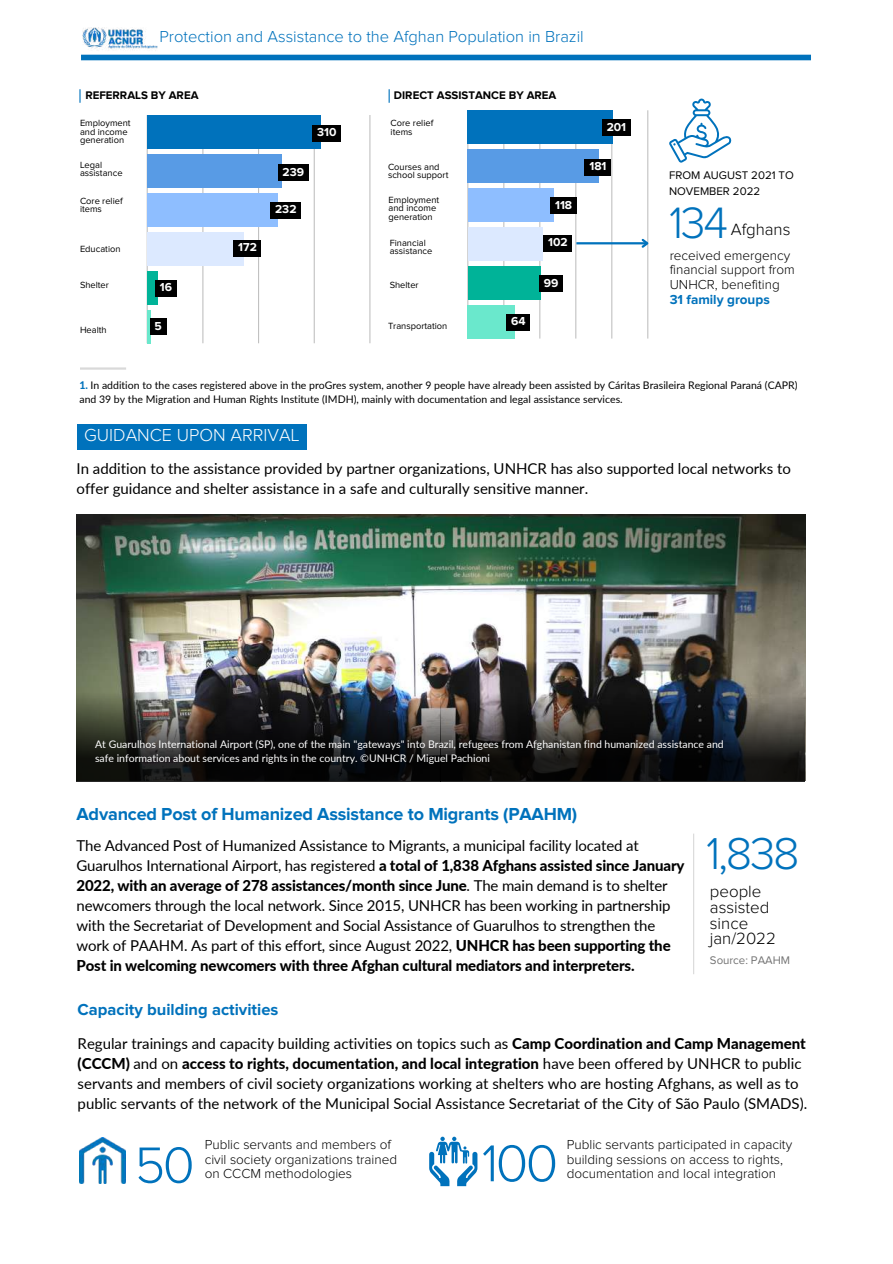
<style>
.page{position:relative;width:893px;height:1264px;background:#fff}
.page>*{position:absolute;margin:0;border:0;box-sizing:border-box;transform-origin:0 0}
.t1{font:300 53.7px "Proxima Nova";color:#0072bc}
.t2{font:300 52.65px "Proxima Nova";color:#0072bc}
.t3{font:300 46.35px "Proxima Nova";color:#0072bc}
.t4{font:300 45.6px "Proxima Nova";color:#0072bc}
.t5{font:700 18px "Proxima Nova";letter-spacing:-.01em;color:#0072bc}
.t6{font:300 18px "Proxima Nova";color:#fefefe}
.t7{font:300 16.8px/15.6px "Proxima Nova";color:#000}
.t8{font:300 16.5px "Proxima Nova";color:#0072bc}
.t9{font:700 16.5px "Proxima Nova";color:#0072bc}
.t10{font:15px/20.1px "Lato";color:#000}
.t11{font:300 13.5px/14.5px "Proxima Nova";color:#000}
.t12{font:700 13.5px "Proxima Nova";color:#0072bc}
.t13{font:700 12px "Proxima Nova";color:#fff}
.t14{font:700 11.4px "Proxima Nova";color:#000}
.t15{font:11.4px/15.3px "Proxima Nova";color:#000}
.t16{font:11.4px "Proxima Nova";color:#737373}
.t17{font:10.5px/13.2px "Lato";color:#000}
.t18{font:10.5px/14px "Lato";color:#fff}
.t19{font:9.3px/8.6px "Proxima Nova";color:#000}
.s1{font-weight:800;color:#0072bc}
.s2{font-weight:800}
</style>
<div class="page">
<hr style="left:80px;top:367px;width:46px;height:2px;background:#d9d9d9">
<svg style="left:79px;top:89px;width:2px;height:14px"></svg>
<svg style="left:388px;top:89px;width:1px;height:14px"></svg>
<hr style="left:693px;top:833px;width:1px;height:141px;background:#d9d9d9">
<img style="left:76px;top:514px;width:729px;height:266px">
<svg style="left:669px;top:99px;width:62px;height:64px"></svg>
<div style="left:77px;top:424px;width:229px;height:25px;background:#0072bc"></div>
<img style="left:76px;top:575px;width:364px;height:206px">
<img style="left:440px;top:575px;width:364px;height:206px">
<hr style="left:147px;top:115px;width:1px;height:228px;background:#000">
<hr style="left:202px;top:115px;width:1px;height:228px;background:#000">
<hr style="left:258px;top:115px;width:1px;height:228px;background:#000">
<hr style="left:313px;top:115px;width:2px;height:228px;background:#000">
<hr style="left:369px;top:115px;width:1px;height:228px;background:#000">
<hr style="left:147px;top:310px;width:4px;height:33px;background:#6ae8cc">
<div style="left:147px;top:271px;width:10px;height:33px;background:#00b398"></div>
<div style="left:147px;top:232px;width:97px;height:33px;background:#dce9ff"></div>
<div style="left:147px;top:193px;width:130px;height:33px;background:#8ebeff"></div>
<div style="left:147px;top:154px;width:134px;height:33px;background:#589be5"></div>
<div style="left:147px;top:115px;width:173px;height:33px;background:#0072bc"></div>
<div style="left:312px;top:125px;width:29px;height:17px;background:#000"></div>
<div style="left:278px;top:164px;width:30px;height:17px;background:#000"></div>
<div style="left:270px;top:202px;width:31px;height:17px;background:#000"></div>
<div style="left:233px;top:240px;width:28px;height:16px;background:#000"></div>
<div style="left:155px;top:280px;width:22px;height:17px;background:#000"></div>
<div style="left:150px;top:318px;width:16px;height:17px;background:#000"></div>
<img style="left:82px;top:27px;width:76px;height:23px">
<div style="left:81px;top:55px;width:730px;height:5px;background:#0072bc"></div>
<img style="left:79px;top:1137px;width:46px;height:46px">
<svg style="left:429px;top:1136px;width:48px;height:50px"></svg>
<hr style="left:467px;top:110px;width:1px;height:228px;background:#000">
<hr style="left:503px;top:110px;width:1px;height:228px;background:#000">
<hr style="left:539px;top:110px;width:1px;height:228px;background:#000">
<hr style="left:575px;top:110px;width:1px;height:228px;background:#000">
<hr style="left:611px;top:110px;width:1px;height:228px;background:#000">
<hr style="left:647px;top:110px;width:1px;height:228px;background:#000">
<div style="left:468px;top:305px;width:47px;height:33px;background:#6ae8cc"></div>
<div style="left:468px;top:266px;width:72px;height:33px;background:#00b398"></div>
<div style="left:468px;top:227px;width:74px;height:34px;background:#dce9ff"></div>
<div style="left:468px;top:188px;width:85px;height:34px;background:#8ebeff"></div>
<div style="left:468px;top:149px;width:131px;height:34px;background:#589be5"></div>
<div style="left:468px;top:110px;width:145px;height:34px;background:#0072bc"></div>
<hr style="left:576px;top:242px;width:71px;height:2px;background:#0072bc">
<svg style="left:639px;top:237px;width:10px;height:13px"></svg>
<div style="left:602px;top:120px;width:28px;height:16px;background:#000"></div>
<div style="left:584px;top:159px;width:27px;height:17px;background:#000"></div>
<div style="left:550px;top:197px;width:26px;height:17px;background:#000"></div>
<div style="left:543px;top:235px;width:29px;height:17px;background:#000"></div>
<div style="left:539px;top:275px;width:24px;height:17px;background:#000"></div>
<div style="left:506px;top:314px;width:24px;height:17px;background:#000"></div>
<p class="t8" style="left:159px;top:29px;width:425px">Protection and Assistance to the Afghan Population in Brazil</p>
<p class="t14" style="left:85px;top:90px;width:115px">REFERRALS BY AREA</p>
<p class="t14" style="left:394px;top:90px;width:164px">DIRECT ASSISTANCE BY AREA</p>
<p class="t19" style="left:80px;top:119px;width:52px">Employment and income generation</p>
<p class="t19" style="left:80px;top:160px;width:44px">Legal assistance</p>
<p class="t19" style="left:80px;top:197px;width:44px">Core relief items</p>
<p class="t13" style="left:282px;top:166px;width:23px">239</p>
<p class="t13" style="left:275px;top:204px;width:23px">232</p>
<p class="t13" style="left:317px;top:127px;width:21px">310</p>
<p class="t19" style="left:390px;top:119px;width:44px">Core relief items</p>
<p class="t19" style="left:388px;top:163px;width:62px">Courses and school support</p>
<p class="t19" style="left:388px;top:196px;width:52px">Employment and income generation</p>
<p class="t19" style="left:389px;top:239px;width:38px">Financial</p>
<p class="t13" style="left:238px;top:241px;width:20px">172</p>
<p class="t19" style="left:80px;top:245px;width:42px">Education</p>
<p class="t19" style="left:389px;top:247px;width:44px">assistance</p>
<p class="t19" style="left:80px;top:281px;width:30px">Shelter</p>
<p class="t19" style="left:389px;top:281px;width:30px">Shelter</p>
<p class="t19" style="left:388px;top:322px;width:61px">Transportation</p>
<p class="t13" style="left:160px;top:282px;width:14px">16</p>
<p class="t13" style="left:154px;top:320px;width:9px">5</p>
<p class="t19" style="left:80px;top:326px;width:28px">Health</p>
<p class="t13" style="left:511px;top:316px;width:16px">64</p>
<p class="t13" style="left:555px;top:199px;width:19px">118</p>
<p class="t13" style="left:548px;top:237px;width:21px">102</p>
<p class="t13" style="left:544px;top:277px;width:16px">99</p>
<p class="t13" style="left:606px;top:121px;width:21px">201</p>
<p class="t13" style="left:589px;top:161px;width:19px">181</p>
<p class="t15" style="left:669px;top:168px;width:126px">FROM AUGUST 2021 TO<br>NOVEMBER 2022</p>
<h3 class="t4" style="left:669px;top:202px;width:61px">134</h3>
<p class="t7" style="left:730px;top:222px;width:61px">Afghans</p>
<p class="t11" style="left:669px;top:249px;width:127px">received emergency financial support from<br>UNHCR, benefiting</p>
<p class="t12" style="left:669px;top:293px;width:101px">31 family groups</p>
<p class="t17" style="left:79px;top:379px;width:719px"><span class="s1">1.</span> In addition to the cases registered above in the proGres system, another 9 people have already been assisted by Cáritas Brasileira Regional Paraná (CAPR) and 39 by the Migration and Human Rights Institute (IMDH), mainly with documentation and legal assistance services.</p>
<p class="t6" style="left:84px;top:427px;width:217px">GUIDANCE UPON ARRIVAL</p>
<p class="t10" style="left:76px;top:458px;width:716px">In addition to the assistance provided by partner organizations, UNHCR has also supported local networks to offer guidance and shelter assistance in a safe and culturally sensitive manner.</p>
<p class="t18" style="left:95px;top:737px;width:630px">At Guarulhos International Airport (SP), one of the main "gateways" into Brazil, refugees from Afghanistan find humanized assistance and safe information about services and rights in the country. ©UNHCR / Miguel Pachioni</p>
<p class="t5" style="left:76px;top:805px;width:502px">Advanced Post of Humanized Assistance to Migrants (PAAHM)</p>
<p class="t10" style="left:76px;top:834px;width:609px">The Advanced Post of Humanized Assistance to Migrants, a municipal facility located at Guarulhos International Airport, has registered <span class="s2">a total of 1,838 Afghans assisted since January 2022, with an average of 278 assistances/month since June</span>. The main demand is to shelter newcomers through the local network. Since 2015, UNHCR has been working in partnership with the Secretariat of Development and Social Assistance of Guarulhos to strengthen the work of PAAHM. As part of this effort, since August 2022, <span class="s2">UNHCR has been supporting the Post in welcoming newcomers with three Afghan cultural mediators and interpreters.</span></p>
<h3 class="t3" style="left:706px;top:831px;width:95px">1,838</h3>
<p class="t7" style="left:709px;top:884px;width:67px">people assisted since jan/2022</p>
<p class="t16" style="left:710px;top:955px;width:82px">Source: PAAHM</p>
<p class="t9" style="left:78px;top:1001px;width:202px">Capacity building activities</p>
<p class="t10" style="left:78px;top:1032px;width:731px">Regular trainings and capacity building activities on topics such as <span class="s2">Camp Coordination and Camp Management (CCCM)</span> and on <span class="s2">access to rights, documentation, and local integration</span> have been offered by UNHCR to public servants and members of civil society organizations working at shelters who are hosting Afghans, as well as to public servants of the network of the Municipal Social Assistance Secretariat of the City of São Paulo (SMADS).</p>
<h2 class="t2" style="left:134px;top:1141px;width:62px">50</h2>
<p class="t11" style="left:205px;top:1137px;width:194px">Public servants and members of civil society organizations trained on CCCM methodologies</p>
<h1 class="t1" style="left:481px;top:1138px;width:78px">100</h1>
<p class="t11" style="left:566px;top:1137px;width:227px">Public servants participated in capacity building sessions on access to rights, documentation and local integration</p>
</div>
